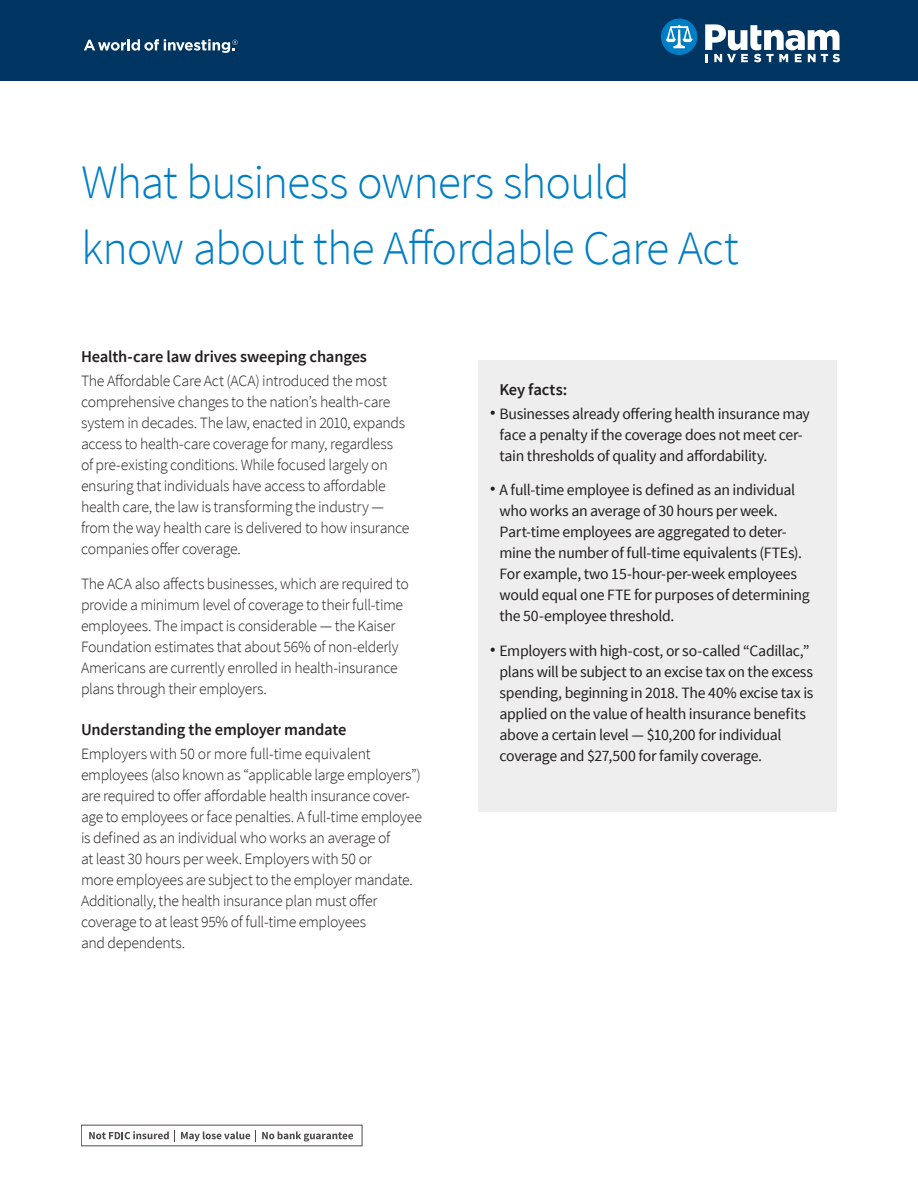
<style>
.page{position:relative;width:918px;height:1188px;background:#fff}
.page>*{position:absolute;margin:0;border:0;box-sizing:border-box;transform-origin:0 0}
.Headline{font:300 48px/66px "Source Sans Pro";letter-spacing:-.025em;color:#007ec5}
.Subhead{font:600 16.5px "Source Sans Pro";letter-spacing:-.01em;color:#231f20}
.Body{font:300 15.75px/21px "Source Sans Pro";letter-spacing:-.02em;color:#231f20}
.t1{font:15.75px/21px "Source Sans Pro";letter-spacing:-.02em;color:#231f20}
</style>
<div class="page">
<div style="left:478px;top:361px;width:358px;height:451px;background:#eeeeef"></div>
<div style="left:1px;top:0;width:917px;height:81px;background:#003562"></div>
<svg style="left:661px;top:19px;width:36px;height:36px"></svg>
<svg style="left:705px;top:24px;width:135px;height:38px"></svg>
<svg style="left:84px;top:39px;width:154px;height:14px"></svg>
<svg style="left:89px;top:1131px;width:86px;height:11px"></svg>
<svg style="left:181px;top:1131px;width:69px;height:10px"></svg>
<svg style="left:262px;top:1131px;width:91px;height:11px"></svg>
<p class="Headline" style="left:81px;top:149px;width:659px">What business owners should know about the Affordable Care Act</p>
<p class="Subhead" style="left:81px;top:346px;width:288px">Health-care law drives sweeping changes</p>
<p class="Body" style="left:81px;top:370px;width:330px">The Affordable Care Act (ACA) introduced the most comprehensive changes to the nation’s health-care system in decades. The law, enacted in 2010, expands access to health-care coverage for many, regardless<br>of pre-existing conditions. While focused largely on ensuring that individuals have access to affordable health care, the law is transforming the industry — from the way health care is delivered to how insurance companies offer coverage.</p>
<p class="Body" style="left:81px;top:573px;width:329px">The ACA also affects businesses, which are required to provide a minimum level of coverage to their full-time employees. The impact is considerable — the Kaiser Foundation estimates that about 56% of non-elderly Americans are currently enrolled in health-insurance plans through their employers.</p>
<p class="Subhead" style="left:81px;top:719px;width:267px">Understanding the employer mandate</p>
<p class="Body" style="left:81px;top:743px;width:342px">Employers with 50 or more full-time equivalent employees (also known as “applicable large employers”) are required to offer affordable health insurance cover&shy;age to employees or face penalties. A full-time employee is defined as an individual who works an average of<br>at least 30 hours per week. Employers with 50 or<br>more employees are subject to the employer mandate.<br>Additionally, the health insurance plan must offer coverage to at least 95% of full-time employees<br>and dependents.</p>
<p class="Subhead" style="left:499px;top:379px;width:69px">Key facts:</p>
<p class="t1" style="left:499px;top:403px;width:312px">Businesses already offering health insurance may</p>
<p class="t1" style="left:499px;top:403px;width:305px">•<br>face a penalty if the coverage does not meet cer&shy;tain thresholds of quality and affordability.</p>
<p class="t1" style="left:499px;top:480px;width:297px">A full-time employee is defined as an individual</p>
<p class="t1" style="left:499px;top:480px;width:312px">•<br>who works an average of 30 hours per week.<br>Part-time employees are aggregated to deter&shy;mine the number of full-time equivalents (FTEs).<br>For example, two 15-hour-per-week employees would equal one FTE for purposes of determining the 50-employee threshold.</p>
<p class="t1" style="left:499px;top:640px;width:312px">Employers with high-cost, or so-called “Cadillac,”</p>
<p class="t1" style="left:499px;top:640px;width:316px">•<br>plans will be subject to an excise tax on the excess spending, beginning in 2018. The 40% excise tax is applied on the value of health insurance benefits above a certain level — $10,200 for individual coverage and $27,500 for family coverage.</p>
</div>
